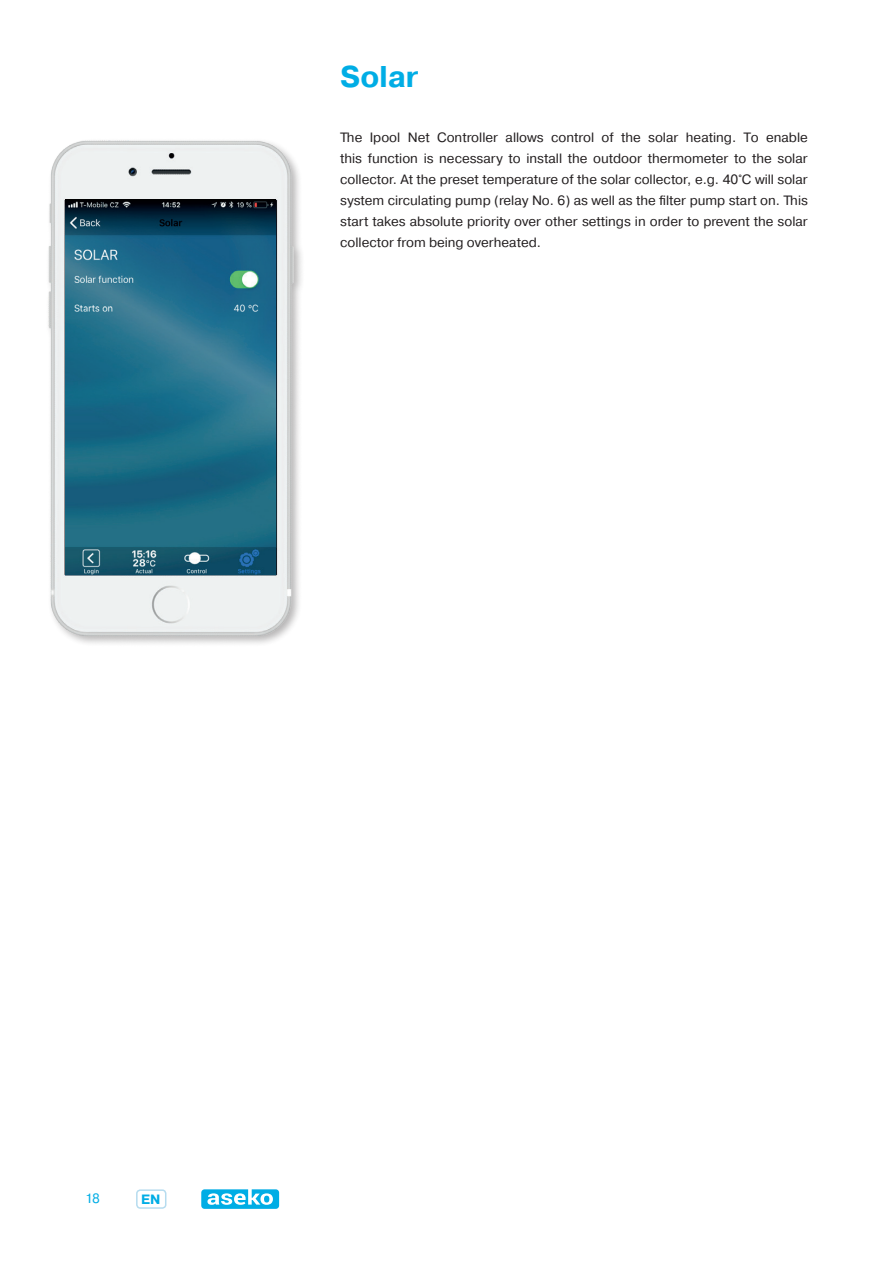
<style>
.page{position:relative;width:893px;height:1263px;background:#fff}
.page>*{position:absolute;margin:0;border:0;box-sizing:border-box;transform-origin:0 0}
.t1{font:700 30px "Pragmatica";color:#00ade5}
.t2{font:13.5px/21px "Pragmatica";color:#231f20;text-align:justify}
.t3{font:13.5px "Pragmatica";color:#00ade5}
.t4{font:700 13.5px "Pragmatica";color:#00ade5}
</style>
<div class="page">
<div style="left:136px;top:1189px;width:30px;height:20px;border:2px solid #b6dcef;border-radius:4px"></div>
<svg style="left:201px;top:1189px;width:78px;height:20px"></svg>
<img style="left:48px;top:140px;width:254px;height:504px">
<img style="left:65px;top:200px;width:211px;height:374px">
<h1 class="t1" style="left:340px;top:58px;width:80px">Solar</h1>
<p class="t2" style="left:340px;top:127px;width:469px">The Ipool Net Controller allows control of the solar heating. To enable this function is necessary to install the outdoor thermometer to the solar collector. At the preset temperature of the solar collector, e.g. 40°C will solar system circulating pump (relay No. 6) as well as the filter pump start on. This start takes absolute priority over other settings in order to prevent the solar collector from being overheated.</p>
<p class="t3" style="left:85px;top:1190px;width:17px">18</p>
<p class="t4" style="left:141px;top:1190px;width:21px">EN</p>
</div>
